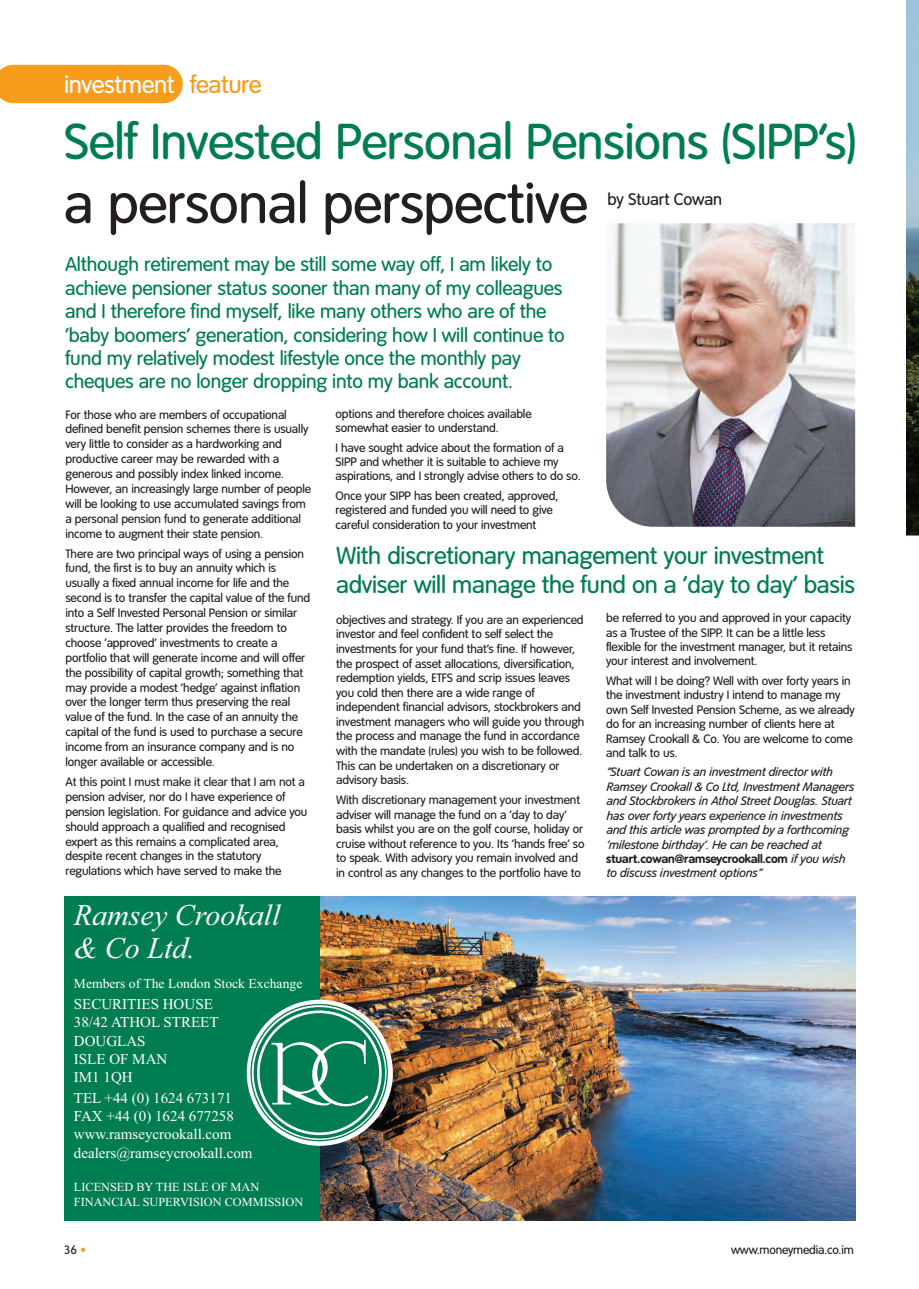
<style>
.page{position:relative;width:919px;height:1289px;background:#fff}
.page>*{position:absolute;margin:0;border:0;box-sizing:border-box;transform-origin:0 0}
.t1{font:55.5px "Tate";letter-spacing:-.01em;color:#231f20}
.t2{font:49.5px "Tate";letter-spacing:-.01em;color:#007d50}
.t3{font:italic 30px/32.7px "Times New Roman";color:#fff}
.t4{font:24.3px "Tate";letter-spacing:-.015em;color:#fff}
.t5{font:24px/28.8px "Tate";letter-spacing:-.01em;color:#007d50}
.t6{font:19.5px/23.4px "Tate";letter-spacing:-.01em;color:#007d50}
.t7{font:16.5px "Tate";letter-spacing:-.01em;color:#231f20}
.t8{font:15px/18px "Times New Roman";color:#fff}
.t9{font:13.65px "Times New Roman";color:#fff}
.t10{font:12.3px/14.7px "Times New Roman";color:#fff}
.t11{font:12px/14.9px "Tate";letter-spacing:-.01em;color:#231f20}
.t12{font:italic 12px/14.4px "Tate";letter-spacing:-.01em;color:#231f20}
.s1{color:#f89c1c}
.s2{font-weight:700;font-style:normal}
</style>
<div class="page">
<img style="left:906px;top:0;width:12px;height:536px">
<div style="left:0;top:65px;width:183px;height:38px;background:#f89c1c"></div>
<img style="left:320px;top:896px;width:535px;height:324px">
<div style="left:65px;top:896px;width:255px;height:324px;background:#007d51"></div>
<div style="left:247px;top:999px;width:146px;height:146px;background:#fff;border-radius:50%"></div>
<svg style="left:250px;top:1003px;width:138px;height:138px"></svg>
<img style="left:606px;top:223px;width:249px;height:303px">
<h3 class="t4" style="left:64px;top:75px;width:199px">investment <span class="s1">feature</span></h3>
<h2 class="t2" style="left:64px;top:123px;width:794px">Self Invested Personal Pensions (SIPP’s)</h2>
<h1 class="t1" style="left:64px;top:183px;width:525px">a personal perspective</h1>
<p class="t6" style="left:65px;top:255px;width:501px">Although retirement may be still some way off, I am likely to achieve pensioner status sooner than many of my colleagues and I therefore find myself, like many others who are of the ‘baby boomers’ generation, considering how I will continue to fund my relatively modest lifestyle once the monthly pay cheques are no longer dropping into my bank account.</p>
<h3 class="t7" style="left:607px;top:193px;width:116px">by Stuart Cowan</h3>
<p class="t11" style="left:65px;top:408px;width:247px">For those who are members of occupational defined benefit pension schemes there is usually very little to consider as a hardworking and productive career may be rewarded with a generous and possibly index linked income.<br>However, an increasingly large number of people will be looking to use accumulated savings from a personal pension fund to generate additional income to augment their state pension.</p>
<p class="t11" style="left:65px;top:547px;width:246px">There are two principal ways of using a pension fund, the first is to buy an annuity which is usually a fixed annual income for life and the second is to transfer the capital value of the fund into a Self Invested Personal Pension or similar structure. The latter provides the freedom to choose ‘approved’ investments to create a portfolio that will generate income and will offer the possibility of capital growth; something that may provide a modest ‘hedge’ against inflation over the longer term thus preserving the real value of the fund. In the case of an annuity the capital of the fund is used to purchase a secure income from an insurance company and is no longer available or accessible.</p>
<p class="t11" style="left:65px;top:775px;width:243px">At this point I must make it clear that I am not a pension adviser, nor do I have experience of pension legislation. For guidance and advice you should approach a qualified and recognised expert as this remains a complicated area, despite recent changes in the statutory regulations which have served to make the</p>
<h3 class="t3" style="left:74px;top:898px;width:209px">Ramsey Crookall &amp; Co Ltd.</h3>
<p class="t9" style="left:74px;top:975px;width:230px">Members of The London Stock Exchange</p>
<p class="t8" style="left:74px;top:995px;width:146px">SECURITIES HOUSE<br>38/42 ATHOL STREET<br>DOUGLAS<br>ISLE OF MAN<br>IM1 1QH</p>
<p class="t8" style="left:74px;top:1089px;width:180px">TEL +44 (0) 1624 673171<br>FAX +44 (0) 1624 677258 www.ramseycrookall.com dealers@ramseycrookall.com</p>
<p class="t10" style="left:74px;top:1179px;width:231px">LICENSED BY THE ISLE OF MAN<br>FINANCIAL SUPERVISION COMMISSION</p>
<p class="t11" style="left:335px;top:407px;width:197px;line-height:14.4px">options and therefore choices available somewhat easier to understand.</p>
<p class="t11" style="left:335px;top:441px;width:247px;line-height:14.4px">I have sought advice about the formation of a<br>SIPP and whether it is suitable to achieve my aspirations, and I strongly advise others to do so.</p>
<p class="t11" style="left:335px;top:489px;width:224px;line-height:14.4px">Once your SIPP has been created, approved, registered and funded you will need to give careful consideration to your investment</p>
<h3 class="t5" style="left:336px;top:544px;width:520px">With discretionary management your investment adviser will manage the fund on a ‘day to day’ basis</h3>
<p class="t11" style="left:336px;top:613px;width:250px">objectives and strategy. If you are an experienced investor and feel confident to self select the investments for your fund that’s fine. If however, the prospect of asset allocations, diversification, redemption yields, ETFS and scrip issues leaves you cold then there are a wide range of independent financial advisors, stockbrokers and investment managers who will guide you through the process and manage the fund in accordance with the mandate (rules) you wish to be followed.<br>This can be undertaken on a discretionary or advisory basis.</p>
<p class="t11" style="left:336px;top:793px;width:250px">With discretionary management your investment adviser will manage the fund on a ‘day to day’ basis whilst you are on the golf course, holiday or cruise without reference to you. Its ‘hands free’ so to speak. With advisory you remain involved and in control as any changes to the portfolio have to</p>
<p class="t11" style="left:606px;top:612px;width:248px;line-height:14.4px">be referred to you and approved in your capacity as a Trustee of the SIPP. It can be a little less flexible for the investment manager, but it retains your interest and involvement.</p>
<p class="t11" style="left:606px;top:674px;width:250px;line-height:14.4px">What will I be doing? Well with over forty years in the investment industry I intend to manage my own Self Invested Pension Scheme, as we already do for an increasing number of clients here at Ramsey Crookall &amp; Co. You are welcome to come and talk to us.</p>
<p class="t12" style="left:606px;top:766px;width:249px">“Stuart Cowan is an investment director with Ramsey Crookall &amp; Co Ltd, Investment Managers and Stockbrokers in Athol Street Douglas. Stuart has over forty years experience in investments and this article was prompted by a forthcoming ‘milestone birthday’. He can be reached at <span class="s2">stuart.cowan@ramseycrookall.com</span> if you wish to discuss investment options”</p>
<p class="t11" style="left:64px;top:1243px;width:24px">36 <span class="s1">•</span></p>
<p class="t11" style="left:731px;top:1243px;width:124px">www.moneymedia.co.im</p>
</div>
